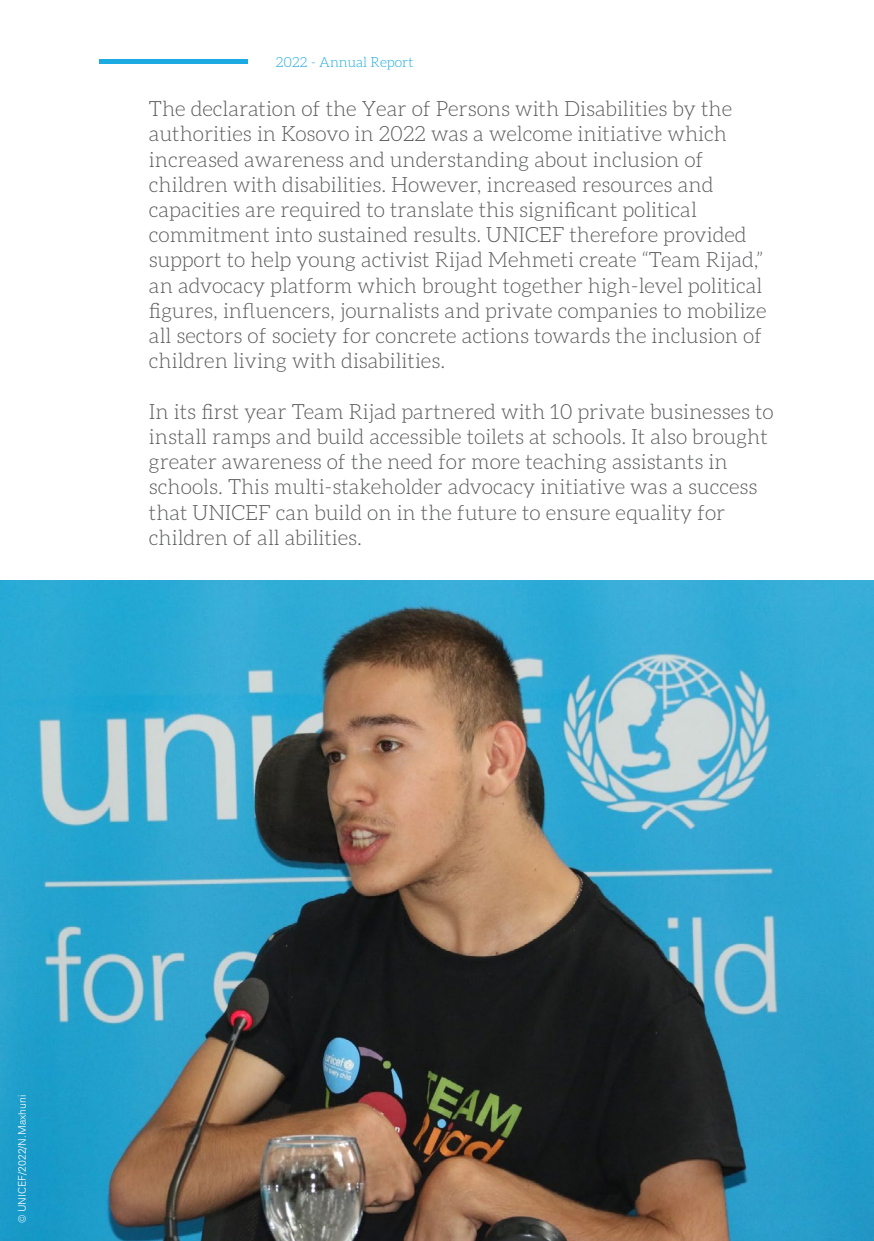
<style>
.page{position:relative;width:874px;height:1241px;background:#fff}
.page>*{position:absolute;margin:0;border:0;box-sizing:border-box;transform-origin:0 0}
.t1{font:300 21px/25.2px "Aleo";color:#58595b}
.t2{font:300 14px "Aleo";color:#1babe2}
.t3{font:10.5px "Univers LT 45 Lt";color:#fff}
.s1{font-family:"Roboto";font-weight:300}
</style>
<div class="page">
<div style="left:99px;top:59px;width:149px;height:5px;background:#1babe2"></div>
<img style="left:0;top:580px;width:873px;height:660px">
<p class="t2" style="left:276px;top:55px;width:139px">2022 - Annual Report</p>
<p class="t1" style="left:149px;top:96px;width:618px">The declaration of the Year of Persons with Disabilities by the authorities in Kosovo in 2022 was a welcome initiative which increased awareness and understanding about inclusion of children with disabilities. However, increased resources and capacities are required to translate this significant political commitment into sustained results. UNICEF therefore provided support to help young activist Rijad Mehmeti create “Team Rijad,” an advocacy platform which brought together high-level political figures, influencers, journalists and private companies to mobilize all sectors of society for concrete actions towards the inclusion of children living with disabilities.</p>
<p class="t1" style="left:149px;top:398px;width:626px">In its first year Team Rijad partnered with 10 private businesses to install ramps and build accessible toilets at schools. It also brought greater awareness of the need for more teaching assistants in schools. This multi-stakeholder advocacy initiative was a success that UNICEF can build on in the future to ensure equality for children of all abilities.</p>
<p class="t3" style="left:16px;top:1223px;width:130px;rotate:-90deg"><span class="s1">©</span> UNICEF/2022/N.Maxhuni</p>
</div>
